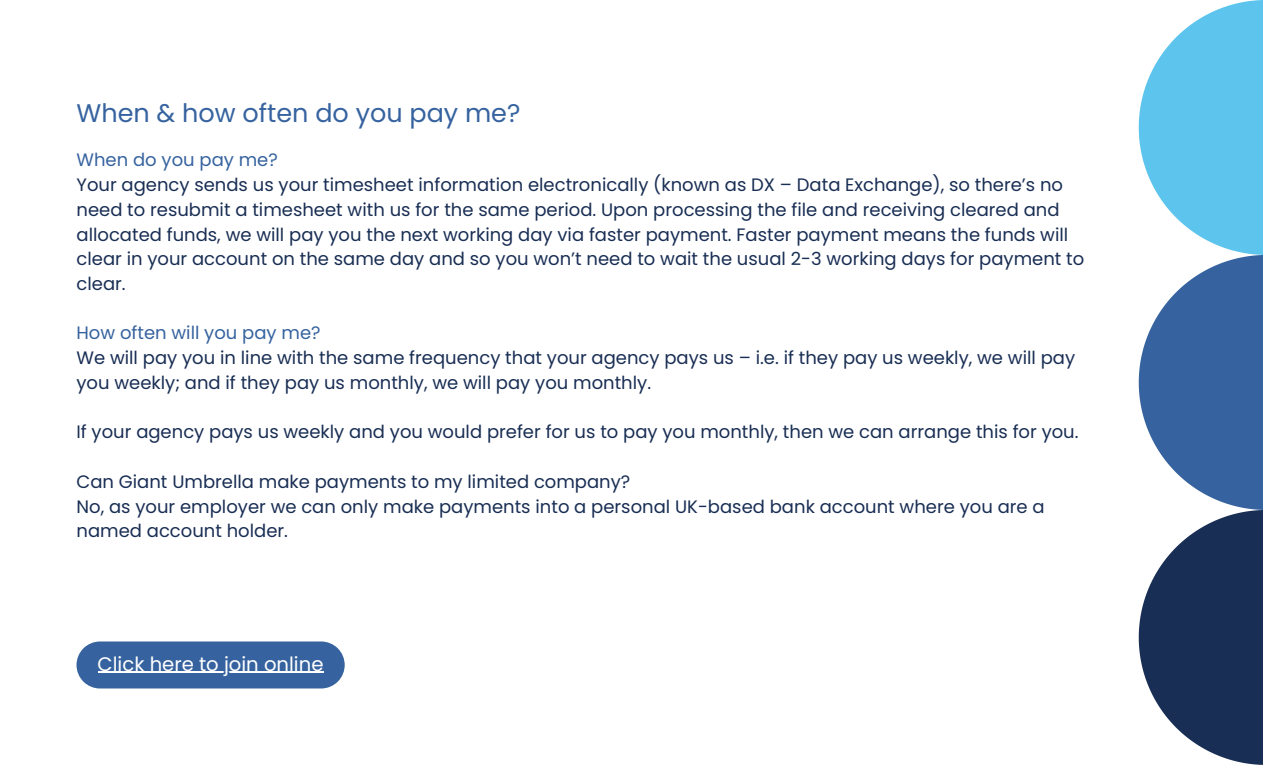
<style>
.page{position:relative;width:1263px;height:765px;background:#fff}
.page>*{position:absolute;margin:0;border:0;box-sizing:border-box;transform-origin:0 0}
.t1{font:25.5px "Poppins";color:#36639f}
.t2{font:19.65px "Poppins";color:#fff}
.t3{font:18px/24.8px "Poppins";color:#192e54}
.t4{font:18px "Poppins";color:#36639f}
</style>
<div class="page">
<svg style="left:1139px;top:0;width:124px;height:765px"></svg>
<svg style="left:77px;top:641px;width:268px;height:48px;background:#456ea6"></svg>
<hr style="left:98px;top:672px;width:225px;height:1px;background:#fff">
<p class="t1" style="left:77px;top:95px;width:445px">When &amp; how often do you pay me?</p>
<p class="t4" style="left:77px;top:147px;width:203px">When do you pay me?</p>
<p class="t3" style="left:77px;top:172px;width:1009px">Your agency sends us your timesheet information electronically (known as DX – Data Exchange), so there’s no need to resubmit a timesheet with us for the same period. Upon processing the file and receiving cleared and allocated funds, we will pay you the next working day via faster payment. Faster payment means the funds will clear in your account on the same day and so you won’t need to wait the usual 2-3 working days for payment to clear.</p>
<p class="t4" style="left:77px;top:321px;width:246px">How often will you pay me?</p>
<p class="t3" style="left:77px;top:346px;width:1000px">We will pay you in line with the same frequency that your agency pays us – i.e. if they pay us weekly, we will pay you weekly; and if they pay us monthly, we will pay you monthly.</p>
<p class="t3" style="left:77px;top:420px;width:1004px">If your agency pays us weekly and you would prefer for us to pay you monthly, then we can arrange this for you.</p>
<p class="t3" style="left:77px;top:469px;width:555px">Can Giant Umbrella make payments to my limited company?</p>
<p class="t3" style="left:77px;top:494px;width:970px">No, as your employer we can only make payments into a personal UK-based bank account where you are a named account holder.</p>
<p class="t2" style="left:98px;top:650px;width:227px">Click here to join online</p>
</div>
